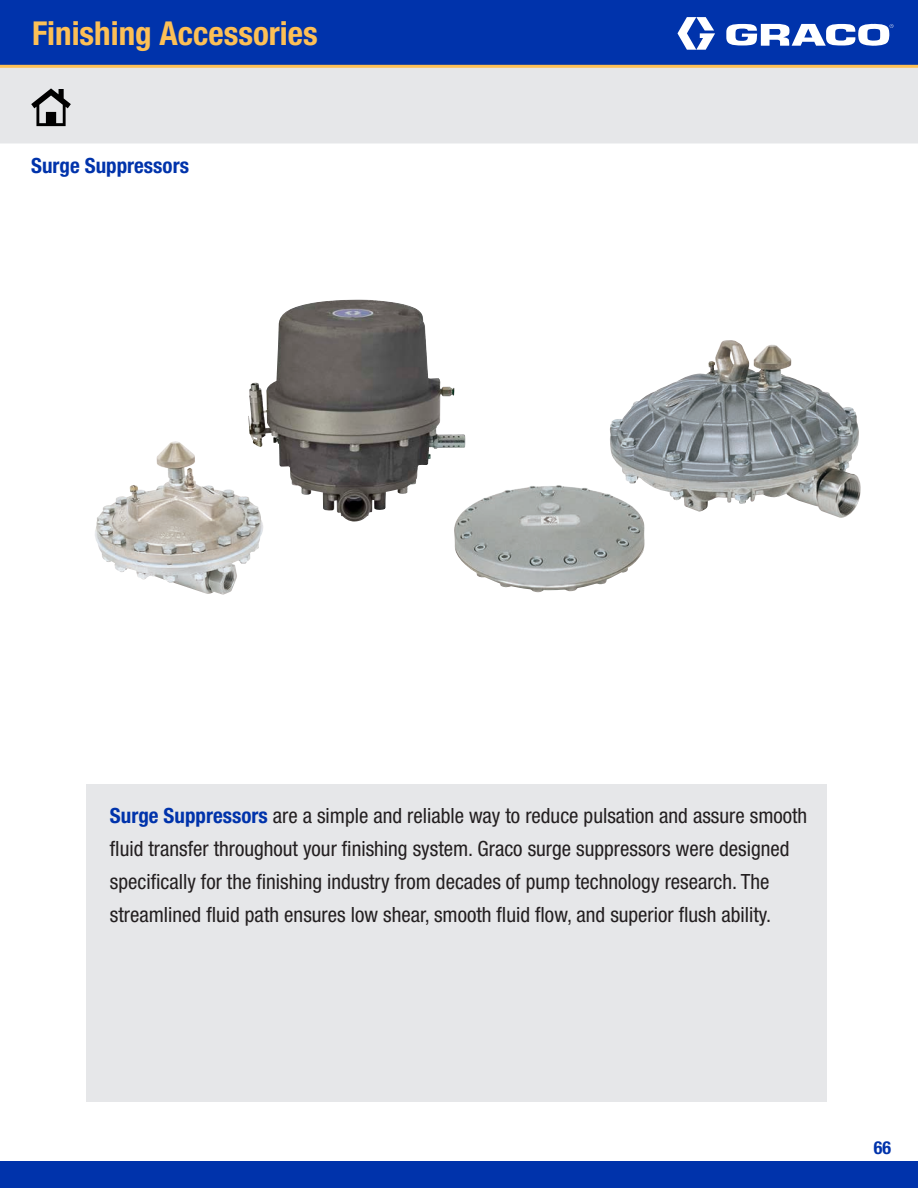
<style>
.page{position:relative;width:918px;height:1188px;background:#fff}
.page>*{position:absolute;margin:0;border:0;box-sizing:border-box;transform-origin:0 0}
.t1{font:700 condensed 33px "Helvetica Neue LT Std";color:#fdc056}
.category_paragraph{font:condensed 21px/33px "Helvetica Neue LT Std";color:#231f20}
.t2{font:700 condensed 21px "Helvetica Neue LT Std";color:#0033ab}
.t3{font:700 condensed 18px "Helvetica Neue LT Std";color:#0033ab}
.s1{font-weight:700;color:#0033ab}
</style>
<div class="page">
<div style="left:0;top:68px;width:918px;height:75px;background:#e6e7e9"></div>
<div style="left:0;top:1161px;width:918px;height:27px;background:#0033ab"></div>
<div style="left:0;top:0;width:918px;height:68px;background:#0033ab"></div>
<svg style="left:677px;top:17px;width:38px;height:33px"></svg>
<svg style="left:726px;top:23px;width:167px;height:23px"></svg>
<hr style="left:0;top:65px;width:918px;height:3px;background:#fdc056">
<svg style="left:31px;top:88px;width:40px;height:38px;background:#8c8d8e"></svg>
<img style="left:454px;top:485px;width:191px;height:108px">
<img style="left:95px;top:441px;width:168px;height:154px">
<img style="left:609px;top:340px;width:252px;height:178px">
<div style="left:86px;top:784px;width:741px;height:318px;background:#e6e7e9"></div>
<img style="left:248px;top:300px;width:170px;height:222px">
<h1 class="t1" style="left:32px;top:13px;width:287px">Finishing Accessories</h1>
<p class="t2" style="left:31px;top:152px;width:159px">Surge Suppressors</p>
<p class="category_paragraph" style="left:110px;top:799px;width:699px"><span class="s1">Surge Suppressors</span> are a simple and reliable way to reduce pulsation and assure smooth fluid transfer throughout your finishing system. Graco surge suppressors were designed specifically for the finishing industry from decades of pump technology research. The streamlined fluid path ensures low shear, smooth fluid flow, and superior flush ability.</p>
<p class="t3" style="left:874px;top:1137px;width:19px">66</p>
</div>
